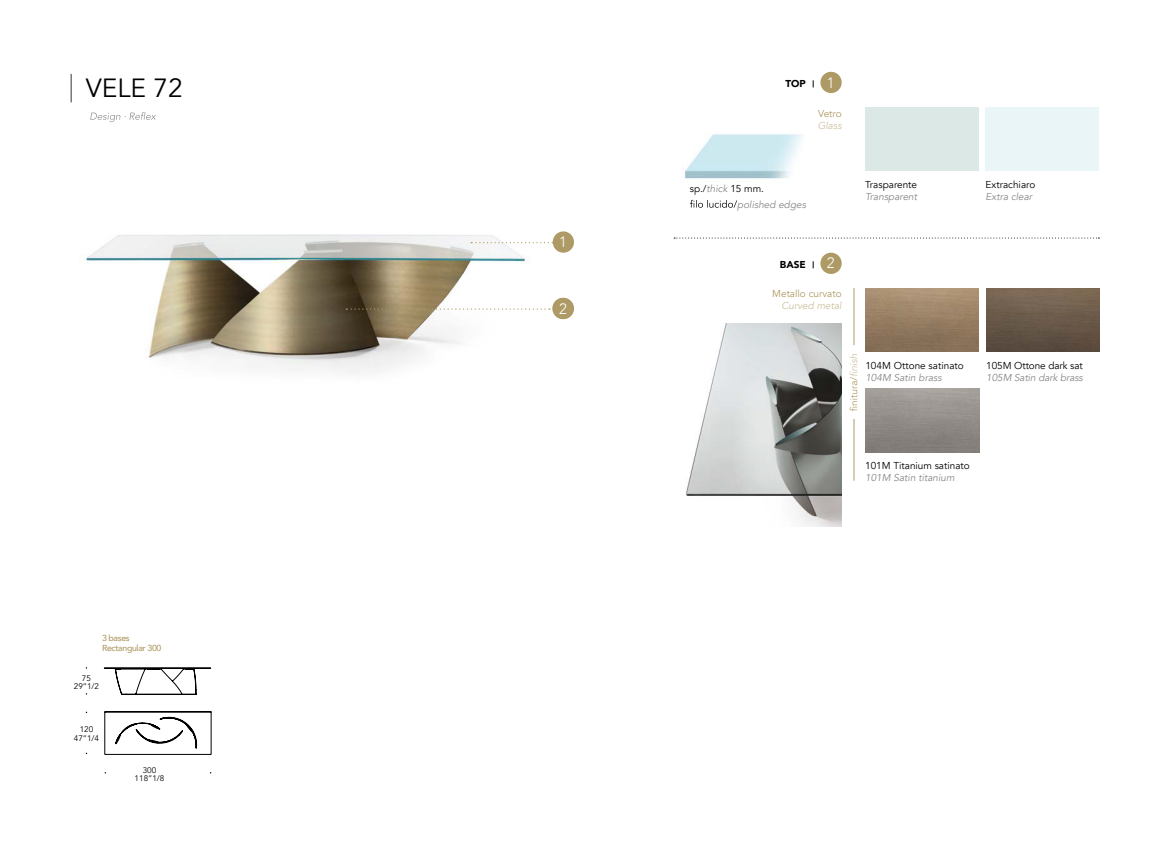
<style>
.page{position:relative;width:1170px;height:851px;background:#fff}
.page>*{position:absolute;margin:0;border:0;box-sizing:border-box;transform-origin:0 0}
.t1{font:26.25px "Avenir";color:#000}
.t2{font:300 15px "Avenir";color:#fff}
.t3{font:italic 10px/15.2px "Avenir";color:#878787}
.t4{font:10px "Avenir";color:#000}
.t5{font:10px "Avenir";color:#ae9a64}
.t6{font:italic 10px "Avenir";color:#cdc09e}
.t7{font:900 10px "Avenir";color:#000}
.t8{font:500 8.75px/10.5px "Avenir";letter-spacing:-.04em;color:#ae9a64}
.t9{font:8.12px/8.8px "Avenir";color:#000;text-align:center}
.s1{font-style:normal;color:#000}
</style>
<div class="page">
<img style="left:85px;top:234px;width:460px;height:140px">
<svg style="left:90px;top:112px;width:66px;height:10px"></svg>
<svg style="left:71px;top:74px;width:1px;height:28px"></svg>
<svg style="left:104px;top:667px;width:107px;height:27px"></svg>
<svg style="left:104px;top:711px;width:107px;height:43px"></svg>
<div style="left:552px;top:231px;width:22px;height:22px;background:#ae9a64;border-radius:50%"></div>
<svg style="left:471px;top:242px;width:81px;height:1px"></svg>
<div style="left:820px;top:72px;width:21px;height:21px;background:#ae9a64;border-radius:50%"></div>
<div style="left:865px;top:107px;width:113px;height:64px;background:#dbe8e5"></div>
<div style="left:985px;top:107px;width:113px;height:64px;background:#eaf5f7"></div>
<img style="left:684px;top:134px;width:119px;height:45px">
<svg style="left:690px;top:200px;width:47px;height:8px"></svg>
<img style="left:686px;top:323px;width:155px;height:203px">
<div style="left:820px;top:253px;width:21px;height:21px;background:#ae9a64;border-radius:50%"></div>
<img style="left:865px;top:288px;width:113px;height:64px">
<img style="left:986px;top:288px;width:113px;height:64px">
<svg style="left:674px;top:237px;width:425px;height:1px"></svg>
<svg style="left:849px;top:354px;width:8px;height:57px"></svg>
<hr style="left:853px;top:419px;width:1px;height:61px;background:#ae9a64">
<hr style="left:853px;top:288px;width:1px;height:57px;background:#ae9a64">
<svg style="left:552px;top:298px;width:22px;height:21px"></svg>
<div style="left:552px;top:298px;width:21px;height:21px;background:#ae9a64;border-radius:50%"></div>
<svg style="left:346px;top:308px;width:204px;height:2px"></svg>
<h1 class="t1" style="left:86px;top:72px;width:98px">VELE 72</h1>
<p class="t8" style="left:102px;top:631px;width:61px">3 bases<br>Rectangular 300</p>
<p class="t9" style="left:74px;top:673px;width:27px">75<br>29”1/2</p>
<p class="t9" style="left:74px;top:724px;width:27px">120<br>47”1/4</p>
<p class="t9" style="left:135px;top:765px;width:31px">300<br>118”1/8</p>
<h2 class="t2" style="left:559px;top:233px;width:9px">1</h2>
<h2 class="t2" style="left:559px;top:299px;width:9px">2</h2>
<p class="t7" style="left:785px;top:75px;width:22px">TOP</p>
<h2 class="t2" style="left:826px;top:73px;width:9px">1</h2>
<p class="t5" style="left:818px;top:108px;width:25px">Vetro</p>
<p class="t6" style="left:817px;top:120px;width:25px">Glass</p>
<p class="t3" style="left:737px;top:181px;width:70px;text-indent:-47px"><span class="s1">sp./</span>thick <span class="s1">15 mm.<br></span>polished edges</p>
<p class="t7" style="left:780px;top:256px;width:27px">BASE</p>
<h2 class="t2" style="left:826px;top:254px;width:9px">2</h2>
<p class="t5" style="left:772px;top:287px;width:71px">Metallo curvato</p>
<p class="t6" style="left:781px;top:299px;width:62px">Curved metal</p>
<p class="t4" style="left:865px;top:179px;width:54px">Trasparente</p>
<p class="t3" style="left:865px;top:189px;width:54px">Transparent</p>
<p class="t4" style="left:985px;top:179px;width:51px">Extrachiaro</p>
<p class="t3" style="left:985px;top:189px;width:48px">Extra clear</p>
<p class="t4" style="left:865px;top:359px;width:100px">104M Ottone satinato</p>
<p class="t3" style="left:865px;top:370px;width:78px">104M Satin brass</p>
<p class="t4" style="left:986px;top:359px;width:98px">105M Ottone dark sat</p>
<p class="t3" style="left:986px;top:370px;width:98px">105M Satin dark brass</p>
<p class="t4" style="left:865px;top:459px;width:106px">101M Titanium satinato</p>
<p class="t3" style="left:865px;top:470px;width:91px">101M Satin titanium</p>
</div>
